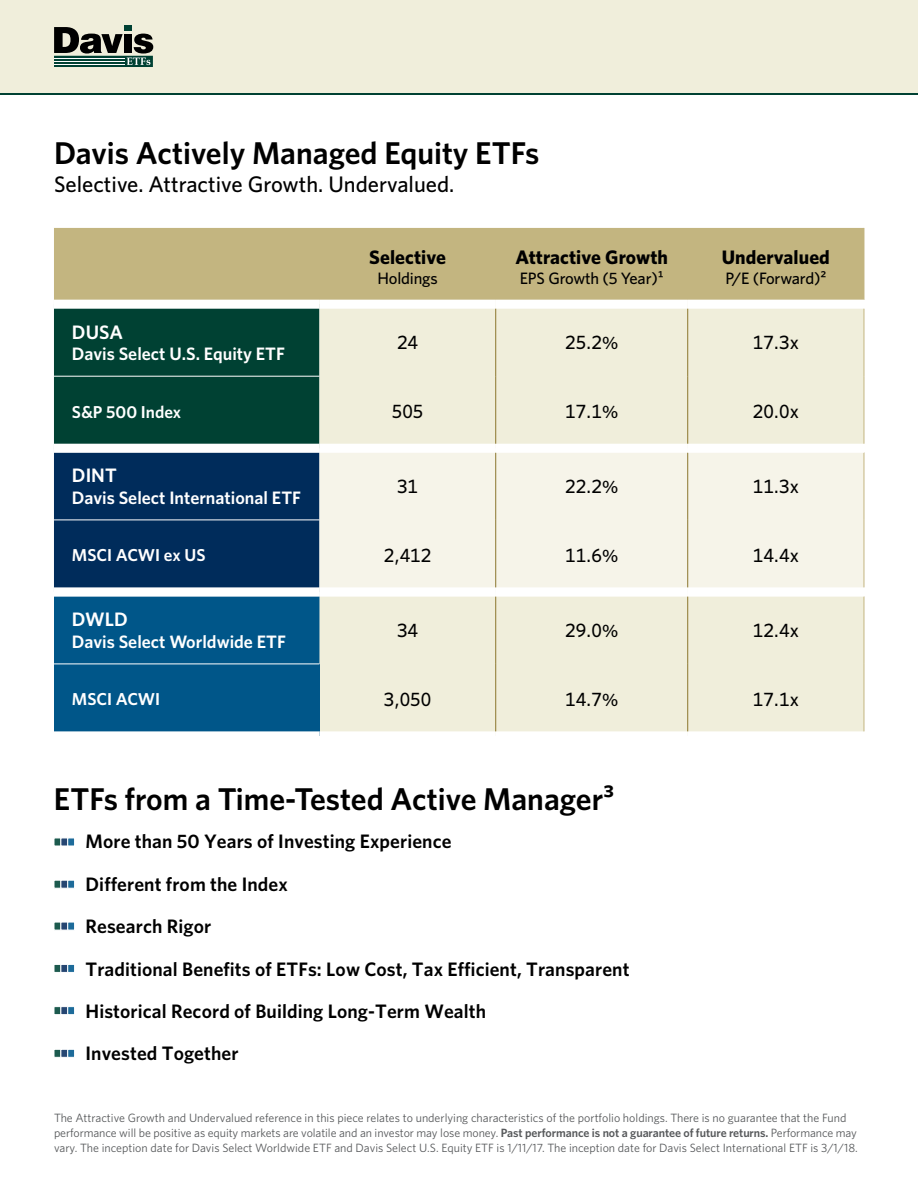
<style>
.page{position:relative;width:918px;height:1188px;background:#fff}
.page>*{position:absolute;margin:0;border:0;box-sizing:border-box;transform-origin:0 0}
.t1{font:600 31.5px "Whitney";color:#000}
.t2{font:500 22.5px "Whitney";color:#000}
.t3{font:600 19.5px "Whitney";letter-spacing:.005em;color:#000}
.t4{font:500 19.5px "Whitney";color:#000}
.Section_Title{font:700 19.5px "Whitney";letter-spacing:.005em;color:#000}
.Fund_Name{font:600 19.5px "Whitney";color:#fff}
.Fund_Name-2{font:600 18px "Whitney";color:#fff}
.Fund_Name-3{font:600 17.25px "Whitney";color:#fff}
.Section_Title-2{font:500 16.5px "Whitney";letter-spacing:-.01em;color:#000}
.Footnote_first{font:12px/15px "Whitney";color:#57595b}
.s1{font-size:18px}
.s2{font-weight:600}
</style>
<div class="page">
<div style="left:0;top:0;width:918px;height:94px;background:#f0eedb"></div>
<div style="left:124px;top:25px;width:8px;height:6px;background:#004133"></div>
<svg style="left:54px;top:27px;width:99px;height:40px"></svg>
<hr style="left:0;top:94px;width:918px;height:1px;background:#004133">
<div style="left:54px;top:228px;width:810px;height:72px;background:#c3b580"></div>
<hr style="left:864px;top:228px;width:1px;height:72px;background:#c3b580">
<div style="left:54px;top:592px;width:265px;height:72px;background:#005689"></div>
<div style="left:319px;top:596px;width:545px;height:135px;background:#f0eedb"></div>
<div style="left:54px;top:664px;width:265px;height:72px;background:#005689"></div>
<div style="left:54px;top:731px;width:265px;height:9px;background:#fff"></div>
<hr style="left:54px;top:664px;width:265px;height:1px;background:#fff">
<hr style="left:864px;top:596px;width:1px;height:68px;background:#c3b580">
<hr style="left:864px;top:664px;width:1px;height:67px;background:#c3b580">
<hr style="left:495px;top:596px;width:1px;height:68px;background:#8b752d">
<hr style="left:687px;top:596px;width:1px;height:68px;background:#8b752d">
<hr style="left:495px;top:664px;width:1px;height:67px;background:#8b752d">
<hr style="left:687px;top:664px;width:1px;height:67px;background:#8b752d">
<div style="left:319px;top:453px;width:545px;height:134px;background:#f6f4e9"></div>
<div style="left:54px;top:587px;width:265px;height:9px;background:#fff"></div>
<hr style="left:864px;top:452px;width:1px;height:68px;background:#c3b580">
<hr style="left:864px;top:520px;width:1px;height:67px;background:#c3b580">
<hr style="left:495px;top:452px;width:1px;height:68px;background:#8b752d">
<hr style="left:687px;top:452px;width:1px;height:68px;background:#8b752d">
<hr style="left:495px;top:520px;width:1px;height:67px;background:#8b752d">
<hr style="left:687px;top:520px;width:1px;height:67px;background:#8b752d">
<svg style="left:54px;top:309px;width:265px;height:279px;background:#023848"></svg>
<div style="left:319px;top:309px;width:545px;height:135px;background:#f0eedb"></div>
<div style="left:54px;top:444px;width:265px;height:9px;background:#fff"></div>
<div style="left:319px;top:444px;width:177px;height:9px;background:#fff"></div>
<div style="left:496px;top:444px;width:192px;height:9px;background:#fff"></div>
<hr style="left:54px;top:376px;width:265px;height:1px;background:#fff">
<hr style="left:864px;top:309px;width:1px;height:67px;background:#c3b580">
<hr style="left:864px;top:376px;width:1px;height:68px;background:#c3b580">
<hr style="left:495px;top:309px;width:1px;height:67px;background:#8b752d">
<hr style="left:687px;top:309px;width:1px;height:67px;background:#8b752d">
<hr style="left:495px;top:376px;width:1px;height:68px;background:#8b752d">
<hr style="left:687px;top:376px;width:1px;height:68px;background:#8b752d">
<div style="left:54px;top:838px;width:7px;height:8px;background:#1c5a4e;border:1px solid #fff"></div>
<div style="left:61px;top:838px;width:7px;height:8px;background:#264672"></div>
<div style="left:67px;top:838px;width:8px;height:8px;background:#1d6b9a;border:1px solid #fff"></div>
<div style="left:54px;top:880px;width:7px;height:9px;background:#1c5a4e;border:1px solid #fff"></div>
<div style="left:61px;top:880px;width:7px;height:9px;background:#264672;border:1px solid #fff"></div>
<div style="left:67px;top:880px;width:8px;height:9px;background:#1d6b9a;border:1px solid #fff"></div>
<div style="left:54px;top:922px;width:7px;height:8px;background:#1c5a4e;border:1px solid #fff"></div>
<div style="left:61px;top:922px;width:7px;height:8px;background:#264672"></div>
<div style="left:67px;top:922px;width:8px;height:8px;background:#1d6b9a;border:1px solid #fff"></div>
<div style="left:54px;top:964px;width:7px;height:9px;background:#1c5a4e;border:1px solid #fff"></div>
<div style="left:61px;top:964px;width:7px;height:9px;background:#264672;border:1px solid #fff"></div>
<div style="left:67px;top:964px;width:8px;height:9px;background:#1d6b9a;border:1px solid #fff"></div>
<div style="left:54px;top:1006px;width:7px;height:9px;background:#1c5a4e;border:1px solid #fff"></div>
<div style="left:61px;top:1006px;width:7px;height:9px;background:#264672;border:1px solid #fff"></div>
<div style="left:67px;top:1006px;width:8px;height:9px;background:#1d6b9a;border:1px solid #fff"></div>
<div style="left:54px;top:1049px;width:7px;height:9px;background:#1c5a4e;border:1px solid #fff"></div>
<div style="left:61px;top:1049px;width:7px;height:9px;background:#264672;border:1px solid #fff"></div>
<div style="left:67px;top:1049px;width:8px;height:9px;background:#1d6b9a;border:1px solid #fff"></div>
<p class="t1" style="left:54px;top:132px;width:487px">Davis Actively Managed Equity ETFs</p>
<p class="t2" style="left:54px;top:169px;width:402px">Selective. Attractive Growth. Undervalued.</p>
<p class="Section_Title" style="left:369px;top:244px;width:78px">Selective</p>
<p class="Section_Title-2" style="left:377px;top:268px;width:62px">Holdings</p>
<p class="Section_Title" style="left:515px;top:244px;width:154px">Attractive Growth</p>
<p class="Section_Title-2" style="left:520px;top:268px;width:145px">EPS Growth (5 Year)1</p>
<p class="Section_Title" style="left:722px;top:244px;width:110px">Undervalued</p>
<p class="Section_Title-2" style="left:725px;top:268px;width:102px">P/E (Forward)2</p>
<p class="Fund_Name" style="left:72px;top:319px;width:52px">DUSA</p>
<p class="Fund_Name-2" style="left:72px;top:342px;width:215px">Davis Select U.S. Equity ETF</p>
<p class="t4" style="left:397px;top:330px;width:23px">24</p>
<p class="t4" style="left:565px;top:330px;width:55px">25.2<span class="s1">%</span></p>
<p class="t4" style="left:753px;top:330px;width:48px">17.3x</p>
<p class="Fund_Name-3" style="left:72px;top:400px;width:111px">S&amp;P 500 Index</p>
<p class="t4" style="left:392px;top:399px;width:33px">505</p>
<p class="t4" style="left:565px;top:399px;width:55px">17.1<span class="s1">%</span></p>
<p class="t4" style="left:753px;top:399px;width:48px">20.0x</p>
<p class="Fund_Name" style="left:72px;top:463px;width:46px">DINT</p>
<p class="Fund_Name-2" style="left:72px;top:486px;width:231px">Davis Select International ETF</p>
<p class="t4" style="left:397px;top:474px;width:23px">31</p>
<p class="t4" style="left:565px;top:474px;width:55px">22.2<span class="s1">%</span></p>
<p class="t4" style="left:753px;top:474px;width:48px">11.3x</p>
<p class="Fund_Name-3" style="left:72px;top:544px;width:135px">MSCI ACWI ex US</p>
<p class="t4" style="left:384px;top:543px;width:49px">2,412</p>
<p class="t4" style="left:565px;top:543px;width:55px">11.6<span class="s1">%</span></p>
<p class="t4" style="left:753px;top:543px;width:48px">14.4x</p>
<p class="Fund_Name" style="left:72px;top:607px;width:57px">DWLD</p>
<p class="Fund_Name-2" style="left:72px;top:630px;width:216px">Davis Select Worldwide ETF</p>
<p class="t4" style="left:397px;top:618px;width:23px">34</p>
<p class="t4" style="left:565px;top:618px;width:55px">29.0<span class="s1">%</span></p>
<p class="t4" style="left:753px;top:618px;width:48px">12.4x</p>
<p class="Fund_Name-3" style="left:72px;top:688px;width:90px">MSCI ACWI</p>
<p class="t4" style="left:384px;top:687px;width:49px">3,050</p>
<p class="t4" style="left:565px;top:687px;width:55px">14.7<span class="s1">%</span></p>
<p class="t4" style="left:753px;top:687px;width:48px">17.1x</p>
<p class="t1" style="left:54px;top:778px;width:562px">ETFs from a Time-Tested Active Manager3</p>
<p class="t3" style="left:86px;top:829px;width:368px">More than 50 Years of Investing Experience</p>
<p class="t3" style="left:86px;top:871px;width:204px">Different from the Index</p>
<p class="t3" style="left:86px;top:913px;width:127px">Research Rigor</p>
<p class="t3" style="left:86px;top:956px;width:546px">Traditional Benefits of ETFs: Low Cost, Tax Efficient, Transparent</p>
<p class="t3" style="left:86px;top:998px;width:402px">Historical Record of Building Long-Term Wealth</p>
<p class="t3" style="left:86px;top:1041px;width:155px">Invested Together</p>
<p class="Footnote_first" style="left:54px;top:1110px;width:805px">The Attractive Growth and Undervalued reference in this piece relates to underlying characteristics of the portfolio holdings. There is no guarantee that the Fund performance will be positive as equity markets are volatile and an investor may lose money. <span class="s2">Past performance is not a guarantee of future returns.</span> Performance may vary. The inception date for Davis Select Worldwide ETF and Davis Select U.S. Equity ETF is 1/11/17. The inception date for Davis Select International ETF is 3/1/18.</p>
</div>
